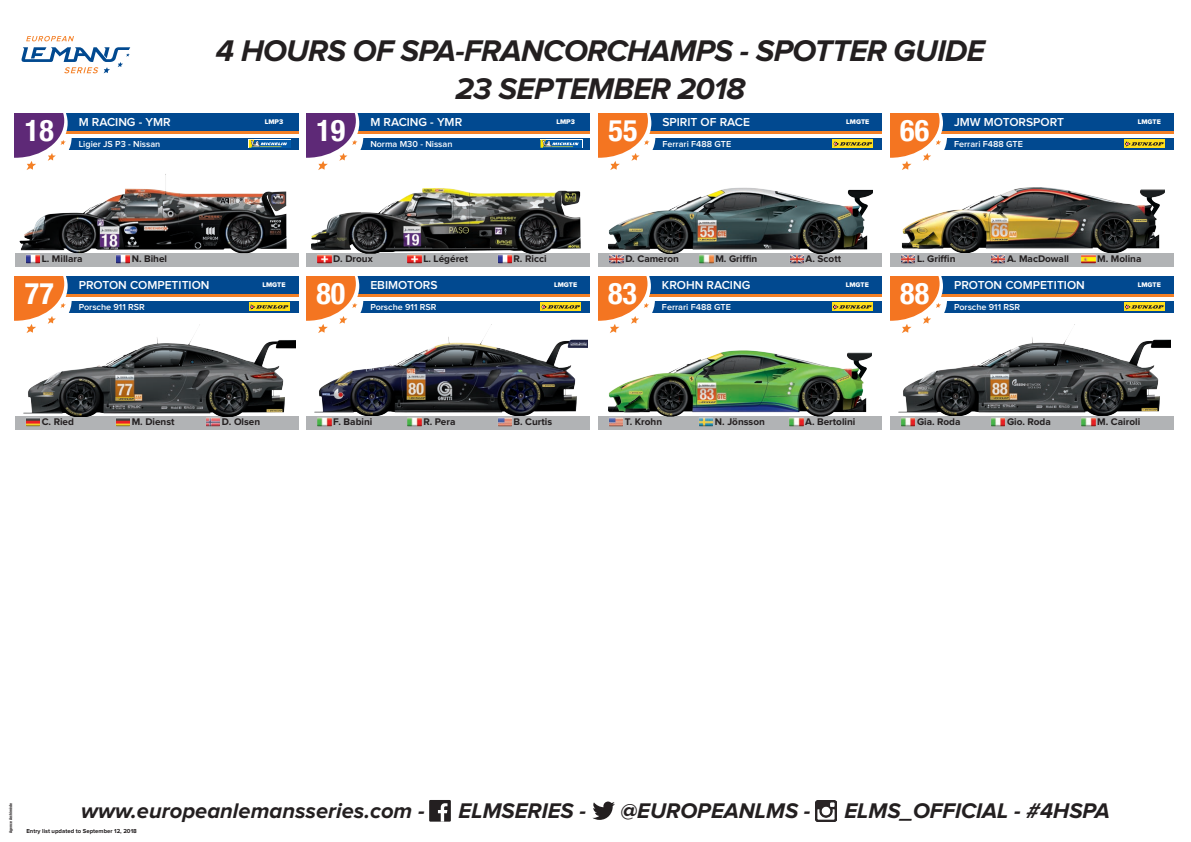
<style>
.page{position:relative;width:1191px;height:842px;background:#fff}
.page>*{position:absolute;margin:0;border:0;box-sizing:border-box;transform-origin:0 0}
.t1{font:italic 700 31px/37.2px "Proxima Nova";letter-spacing:-.02em;color:#231f20;text-align:center}
.t2{font:700 condensed 30px "Helvetica Neue LT Com";color:#fff}
.t3{font:italic 700 22px "Proxima Nova";color:#231f20}
.t4{font:600 12px "Proxima Nova";color:#fff}
.t5{font:700 10px "Proxima Nova";color:#231f20}
.t6{font:600 9px "Proxima Nova";color:#fff}
.t7{font:7px "Proxima Nova Extrabld";color:#fff}
.t8{font:700 6px "Proxima Nova";color:#231f20}
.t9{font:700 condensed 4px "Helvetica Neue LT Com";color:#231f20}
</style>
<div class="page">
<svg style="left:26px;top:36px;width:48px;height:5px"></svg>
<svg style="left:21px;top:47px;width:109px;height:26px"></svg>
<div style="left:429px;top:800px;width:22px;height:22px;background:#231f20"></div>
<svg style="left:438px;top:803px;width:9px;height:19px"></svg>
<img style="left:815px;top:800px;width:21px;height:21px">
<svg style="left:592px;top:801px;width:23px;height:19px"></svg>
<svg style="left:655px;top:130px;width:227px;height:3px"></svg>
<div style="left:598px;top:113px;width:284px;height:17px;background:#014990"></div>
<div style="left:598px;top:138px;width:284px;height:12px;background:#014990"></div>
<div style="left:598px;top:253px;width:284px;height:13px;background:#b1b3b5"></div>
<svg style="left:598px;top:113px;width:57px;height:57px"></svg>
<img style="left:608px;top:187px;width:264px;height:66px">
<div style="left:832px;top:140px;width:41px;height:8px;background:#ffdf1b"></div>
<svg style="left:833px;top:141px;width:39px;height:6px"></svg>
<img style="left:609px;top:254px;width:15px;height:9px">
<img style="left:699px;top:254px;width:15px;height:9px">
<img style="left:790px;top:254px;width:14px;height:9px">
<svg style="left:655px;top:293px;width:226px;height:3px"></svg>
<div style="left:598px;top:276px;width:283px;height:17px;background:#014990"></div>
<div style="left:598px;top:301px;width:283px;height:12px;background:#014990"></div>
<div style="left:598px;top:416px;width:283px;height:13px;background:#b1b3b5"></div>
<svg style="left:598px;top:276px;width:57px;height:57px"></svg>
<img style="left:608px;top:350px;width:263px;height:66px">
<div style="left:832px;top:302px;width:40px;height:9px;background:#ffdf1b"></div>
<svg style="left:833px;top:304px;width:38px;height:6px"></svg>
<img style="left:609px;top:417px;width:14px;height:9px">
<img style="left:699px;top:417px;width:14px;height:9px">
<img style="left:789px;top:417px;width:15px;height:9px">
<svg style="left:947px;top:130px;width:226px;height:3px"></svg>
<div style="left:890px;top:113px;width:283px;height:17px;background:#014990"></div>
<div style="left:890px;top:138px;width:283px;height:12px;background:#014990"></div>
<div style="left:890px;top:253px;width:283px;height:13px;background:#b1b3b5"></div>
<svg style="left:890px;top:113px;width:57px;height:57px"></svg>
<img style="left:901px;top:187px;width:263px;height:65px">
<div style="left:1124px;top:140px;width:40px;height:8px;background:#ffdf1b"></div>
<svg style="left:1125px;top:141px;width:38px;height:6px"></svg>
<img style="left:901px;top:254px;width:14px;height:9px">
<img style="left:991px;top:254px;width:14px;height:9px">
<img style="left:1081px;top:254px;width:15px;height:9px">
<svg style="left:72px;top:293px;width:226px;height:3px"></svg>
<div style="left:15px;top:276px;width:283px;height:17px;background:#014990"></div>
<div style="left:15px;top:301px;width:283px;height:12px;background:#014990"></div>
<div style="left:15px;top:416px;width:283px;height:13px;background:#b1b3b5"></div>
<svg style="left:15px;top:276px;width:57px;height:48px"></svg>
<img style="left:23px;top:324px;width:272px;height:92px">
<div style="left:249px;top:302px;width:40px;height:9px;background:#ffdf1b"></div>
<svg style="left:250px;top:304px;width:38px;height:6px"></svg>
<img style="left:26px;top:417px;width:14px;height:9px">
<img style="left:116px;top:417px;width:14px;height:9px">
<img style="left:206px;top:417px;width:14px;height:9px">
<svg style="left:947px;top:293px;width:226px;height:3px"></svg>
<div style="left:890px;top:276px;width:283px;height:17px;background:#014990"></div>
<div style="left:890px;top:301px;width:283px;height:12px;background:#014990"></div>
<div style="left:890px;top:416px;width:283px;height:13px;background:#b1b3b5"></div>
<svg style="left:890px;top:276px;width:57px;height:48px"></svg>
<img style="left:898px;top:324px;width:272px;height:92px">
<div style="left:1124px;top:302px;width:40px;height:9px;background:#ffdf1b"></div>
<svg style="left:1125px;top:304px;width:38px;height:6px"></svg>
<img style="left:901px;top:417px;width:14px;height:9px">
<img style="left:991px;top:417px;width:14px;height:9px">
<img style="left:1081px;top:417px;width:15px;height:9px">
<svg style="left:363px;top:293px;width:227px;height:3px"></svg>
<div style="left:306px;top:276px;width:284px;height:17px;background:#014990"></div>
<div style="left:306px;top:301px;width:284px;height:12px;background:#014990"></div>
<div style="left:306px;top:416px;width:284px;height:13px;background:#b1b3b5"></div>
<svg style="left:306px;top:276px;width:57px;height:48px"></svg>
<img style="left:315px;top:324px;width:272px;height:92px">
<div style="left:540px;top:302px;width:41px;height:9px;background:#ffdf1b"></div>
<svg style="left:541px;top:304px;width:39px;height:6px"></svg>
<img style="left:317px;top:417px;width:15px;height:9px">
<img style="left:407px;top:417px;width:15px;height:9px">
<img style="left:498px;top:417px;width:14px;height:9px">
<svg style="left:363px;top:130px;width:227px;height:3px"></svg>
<div style="left:306px;top:113px;width:284px;height:17px;background:#014990"></div>
<div style="left:306px;top:138px;width:284px;height:12px;background:#014990"></div>
<div style="left:306px;top:253px;width:284px;height:13px;background:#b1b3b5"></div>
<svg style="left:306px;top:113px;width:57px;height:57px"></svg>
<img style="left:311px;top:188px;width:270px;height:65px">
<div style="left:540px;top:140px;width:42px;height:8px;background:#015aaa"></div>
<svg style="left:540px;top:140px;width:38px;height:8px"></svg>
<img style="left:317px;top:254px;width:15px;height:9px">
<img style="left:407px;top:254px;width:15px;height:9px">
<img style="left:498px;top:254px;width:14px;height:9px">
<svg style="left:72px;top:130px;width:226px;height:3px"></svg>
<div style="left:15px;top:113px;width:283px;height:17px;background:#014990"></div>
<div style="left:15px;top:138px;width:283px;height:12px;background:#014990"></div>
<div style="left:15px;top:253px;width:283px;height:13px;background:#b1b3b5"></div>
<svg style="left:15px;top:113px;width:57px;height:57px"></svg>
<img style="left:20px;top:174px;width:267px;height:79px">
<div style="left:249px;top:140px;width:42px;height:8px;background:#015aaa"></div>
<svg style="left:249px;top:140px;width:38px;height:8px"></svg>
<img style="left:26px;top:254px;width:14px;height:9px">
<img style="left:116px;top:254px;width:14px;height:9px">
<h1 class="t1" style="left:216px;top:34px;width:770px">4 HOURS OF SPA-FRANCORCHAMPS - SPOTTER GUIDE<br>23 SEPTEMBER 2018</h1>
<p class="t4" style="left:79px;top:117px;width:93px">M RACING - YMR</p>
<h2 class="t2" style="left:25px;top:112px;width:30px">18</h2>
<p class="t7" style="left:265px;top:119px;width:20px">LMP3</p>
<p class="t6" style="left:79px;top:139px;width:83px">Ligier JS P3 - Nissan</p>
<p class="t4" style="left:370px;top:117px;width:93px">M RACING - YMR</p>
<h2 class="t2" style="left:316px;top:112px;width:30px">19</h2>
<p class="t7" style="left:556px;top:119px;width:20px">LMP3</p>
<p class="t6" style="left:370px;top:139px;width:84px">Norma M30 - Nissan</p>
<p class="t4" style="left:662px;top:117px;width:89px">SPIRIT OF RACE</p>
<h2 class="t2" style="left:608px;top:112px;width:30px">55</h2>
<p class="t7" style="left:846px;top:119px;width:25px">LMGTE</p>
<p class="t6" style="left:662px;top:139px;width:70px">Ferrari F488 GTE</p>
<p class="t4" style="left:954px;top:117px;width:111px">JMW MOTORSPORT</p>
<h2 class="t2" style="left:900px;top:112px;width:30px">66</h2>
<p class="t7" style="left:1137px;top:119px;width:25px">LMGTE</p>
<p class="t6" style="left:954px;top:139px;width:70px">Ferrari F488 GTE</p>
<p class="t5" style="left:42px;top:254px;width:42px">L. Millara</p>
<p class="t5" style="left:132px;top:254px;width:37px">N. Bihel</p>
<p class="t5" style="left:333px;top:254px;width:41px">D. Droux</p>
<p class="t5" style="left:423px;top:254px;width:46px">L. Légéret</p>
<p class="t5" style="left:513px;top:254px;width:35px">R. Ricci</p>
<p class="t4" style="left:79px;top:280px;width:132px">PROTON COMPETITION</p>
<h2 class="t2" style="left:25px;top:275px;width:30px">77</h2>
<p class="t7" style="left:262px;top:282px;width:25px">LMGTE</p>
<p class="t6" style="left:79px;top:302px;width:68px">Porsche 911 RSR</p>
<p class="t4" style="left:370px;top:280px;width:69px">EBIMOTORS</p>
<h2 class="t2" style="left:316px;top:275px;width:30px">80</h2>
<p class="t7" style="left:554px;top:282px;width:25px">LMGTE</p>
<p class="t6" style="left:370px;top:302px;width:68px">Porsche 911 RSR</p>
<p class="t5" style="left:625px;top:254px;width:55px">D. Cameron</p>
<p class="t5" style="left:715px;top:254px;width:43px">M. Griffin</p>
<p class="t5" style="left:805px;top:254px;width:37px">A. Scott</p>
<p class="t4" style="left:662px;top:280px;width:90px">KROHN RACING</p>
<h2 class="t2" style="left:608px;top:275px;width:30px">83</h2>
<p class="t7" style="left:845px;top:282px;width:25px">LMGTE</p>
<p class="t6" style="left:662px;top:302px;width:70px">Ferrari F488 GTE</p>
<p class="t5" style="left:917px;top:254px;width:40px">L. Griffin</p>
<p class="t5" style="left:1007px;top:254px;width:64px">A. MacDowall</p>
<p class="t5" style="left:1097px;top:254px;width:46px">M. Molina</p>
<p class="t4" style="left:954px;top:280px;width:132px">PROTON COMPETITION</p>
<h2 class="t2" style="left:900px;top:275px;width:30px">88</h2>
<p class="t7" style="left:1137px;top:282px;width:25px">LMGTE</p>
<p class="t6" style="left:954px;top:302px;width:68px">Porsche 911 RSR</p>
<p class="t5" style="left:42px;top:417px;width:34px">C. Ried</p>
<p class="t5" style="left:132px;top:417px;width:44px">M. Dienst</p>
<p class="t5" style="left:222px;top:417px;width:40px">D. Olsen</p>
<p class="t5" style="left:333px;top:417px;width:41px">F. Babini</p>
<p class="t5" style="left:423px;top:417px;width:34px">R. Pera</p>
<p class="t5" style="left:513px;top:417px;width:40px">B. Curtis</p>
<p class="t5" style="left:625px;top:417px;width:39px">T. Krohn</p>
<p class="t5" style="left:715px;top:417px;width:51px">N. Jönsson</p>
<p class="t5" style="left:805px;top:417px;width:52px">A. Bertolini</p>
<p class="t5" style="left:917px;top:417px;width:45px">Gia. Roda</p>
<p class="t5" style="left:1007px;top:417px;width:45px">Gio. Roda</p>
<p class="t5" style="left:1097px;top:417px;width:44px">M. Cairoli</p>
<p class="t9" style="left:8px;top:833px;width:31px;rotate:-90deg">Agence Archimède</p>
<h3 class="t3" style="left:81px;top:800px;width:345px">www.europeanlemansseries.com -</h3>
<h3 class="t3" style="left:458px;top:800px;width:129px">ELMSERIES -</h3>
<h3 class="t3" style="left:620px;top:800px;width:192px">@EUROPEANLMS -</h3>
<h3 class="t3" style="left:844px;top:800px;width:267px">ELMS_OFFICIAL - #4HSPA</h3>
<p class="t8" style="left:26px;top:829px;width:112px">Entry list updated to September 12, 2018</p>
</div>
